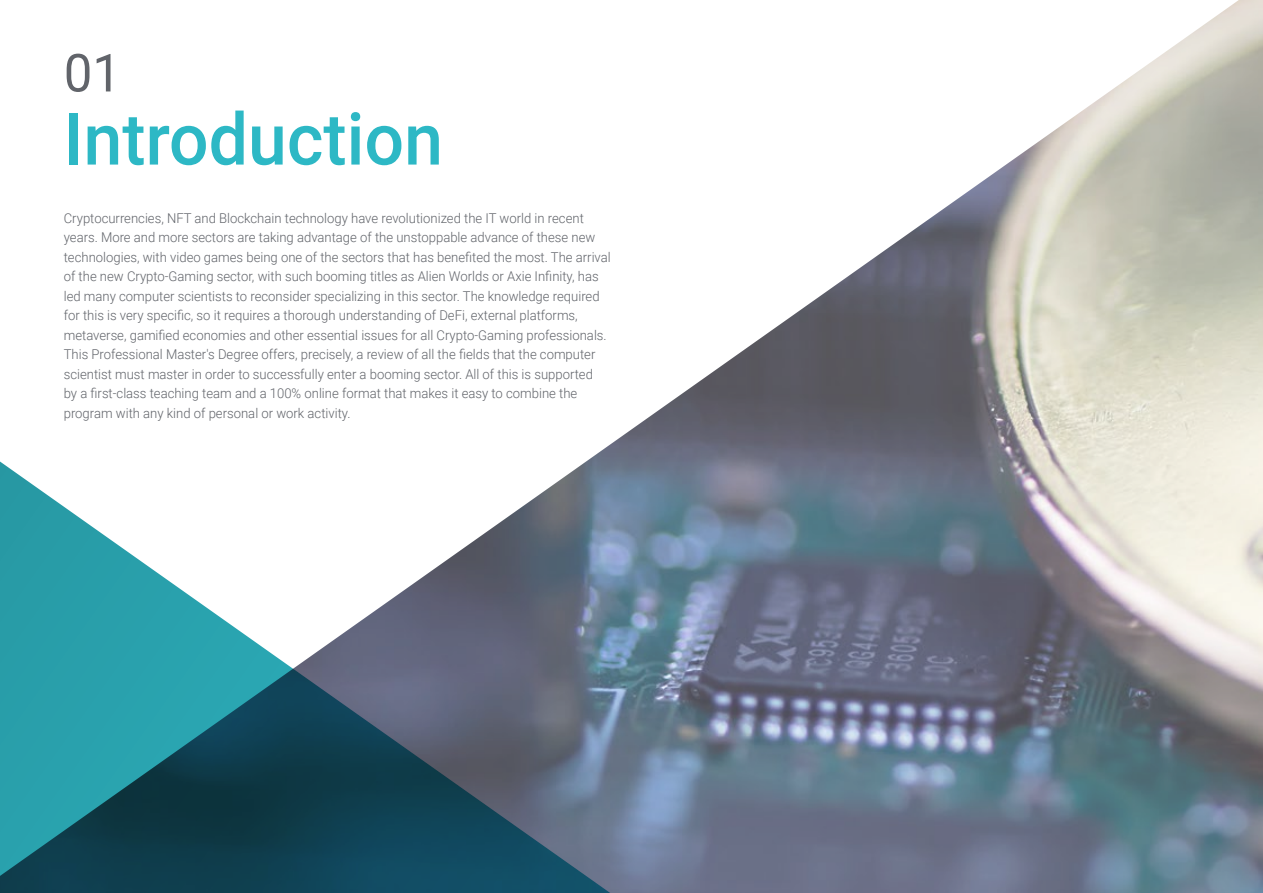
<style>
.page{position:relative;width:1263px;height:893px;background:#fff}
.page>*{position:absolute;margin:0;border:0;box-sizing:border-box;transform-origin:0 0}
.t1{font:500 72px "Roboto";color:#2db8c5}
.t2{font:52.5px "Roboto";color:#61646a}
.t3{font:300 13.5px/19.5px "Roboto";color:#61646a}
</style>
<div class="page">
<img style="left:608px;top:0;width:655px;height:893px">
<svg style="left:0;top:446px;width:640px;height:447px"></svg>
<h2 class="t2" style="left:64px;top:36px;width:59px">01</h2>
<h1 class="t1" style="left:64px;top:89px;width:381px">Introduction</h1>
<p class="t3" style="left:64px;top:208px;width:548px">Cryptocurrencies, NFT and Blockchain technology have revolutionized the IT world in recent years. More and more sectors are taking advantage of the unstoppable advance of these new technologies, with video games being one of the sectors that has benefited the most. The arrival of the new Crypto-Gaming sector, with such booming titles as Alien Worlds or Axie Infinity, has led many computer scientists to reconsider specializing in this sector. The knowledge required for this is very specific, so it requires a thorough understanding of DeFi, external platforms, metaverse, gamified economies and other essential issues for all Crypto-Gaming professionals.<br>This Professional Master's Degree offers, precisely, a review of all the fields that the computer scientist must master in order to successfully enter a booming sector. All of this is supported<br>by a first-class teaching team and a 100% online format that makes it easy to combine the program with any kind of personal or work activity.</p>
</div>
